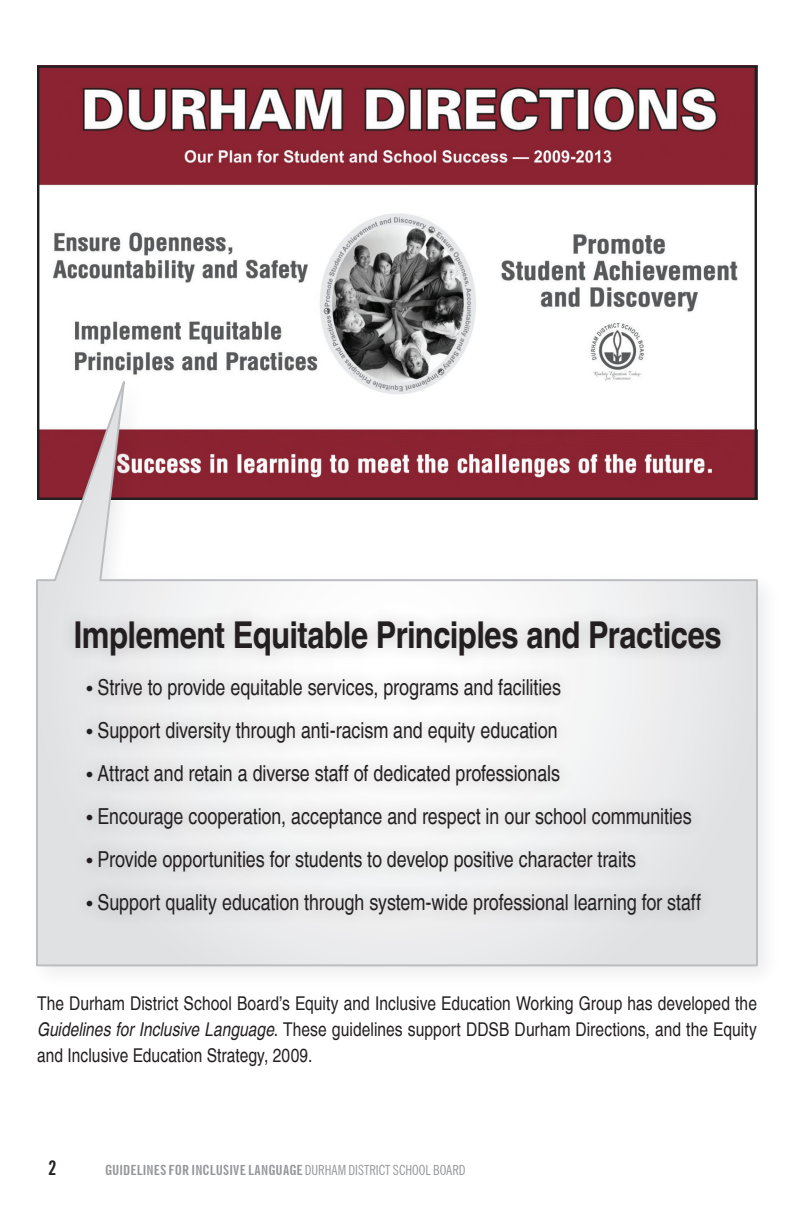
<style>
.page{position:relative;width:792px;height:1224px;background:#fff}
.page>*{position:absolute;margin:0;border:0;box-sizing:border-box;transform-origin:0 0}
.t1{font:700 condensed 37px "Helvetica";letter-spacing:-.015em;color:#231f20}
.t2{font:condensed 22px "Helvetica";color:#231f20}
.t3{font:700 extra-condensed 20px "News Gothic BT";color:#231f20;scale:1.1 1}
.t4{font:condensed 19px/26px "Helvetica";letter-spacing:.005em;color:#231f20;text-align:justify}
.t5{font:700 extra-condensed 14px "News Gothic BT";letter-spacing:.01em;color:#939598;scale:1.14 1}
.s1{font-size:18px}
.s2{font-style:italic}
.s3{font-weight:400;font-stretch:condensed}
</style>
<div class="page">
<img style="left:40px;top:68px;width:714px;height:296px">
<svg style="left:36px;top:364px;width:723px;height:603px"></svg>
<div style="left:58px;top:605px;width:677px;height:324px;background:#231f20;opacity:.25"></div>
<h1 class="t1" style="left:74px;top:612px;width:649px">Implement Equitable Principles and Practices</h1>
<p class="t2" style="left:86px;top:674px;width:476px"><span class="s1">•</span> Strive to provide equitable services, programs and facilities</p>
<p class="t2" style="left:86px;top:717px;width:473px"><span class="s1">•</span> Support diversity through anti-racism and equity education</p>
<p class="t2" style="left:86px;top:760px;width:475px"><span class="s1">•</span> Attract and retain a diverse staff of dedicated professionals</p>
<p class="t2" style="left:86px;top:803px;width:607px"><span class="s1">•</span> Encourage cooperation, acceptance and respect in our school communities</p>
<p class="t2" style="left:86px;top:846px;width:551px"><span class="s1">•</span> Provide opportunities for students to develop positive character traits</p>
<p class="t2" style="left:86px;top:889px;width:616px"><span class="s1">•</span> Support quality education through system-wide professional learning for staff</p>
<p class="t4" style="left:37px;top:991px;width:722px">The Durham District School Board’s Equity and Inclusive Education Working Group has developed the <span class="s2">Guidelines for Inclusive Language</span>. These guidelines support DDSB Durham Directions, and the Equity and Inclusive Education Strategy, 2009.</p>
<p class="t3" style="left:48px;top:1156px;width:9px">2</p>
<p class="t5" style="left:105px;top:1162px;width:316px">GUIDELINES FOR INCLUSIVE LANGUAGE <span class="s3">DURHAM DISTRICT SCHOOL BOARD</span></p>
</div>
